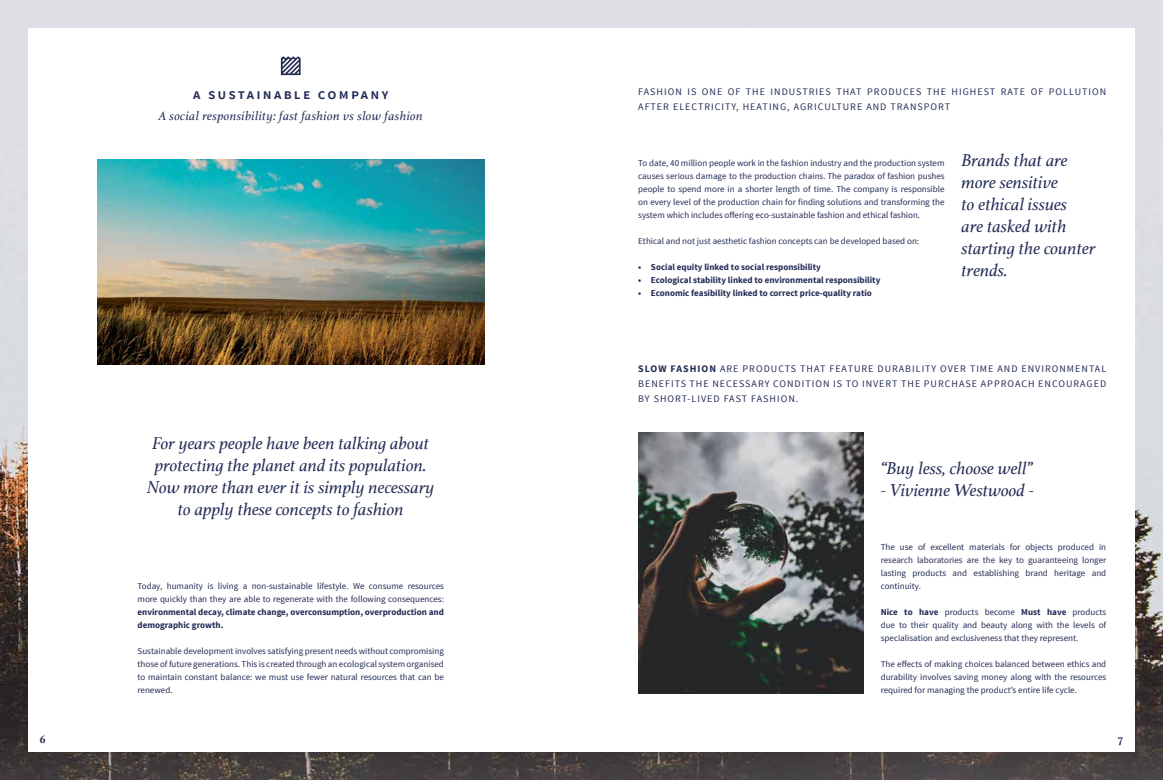
<style>
.page{position:relative;width:1163px;height:780px;background:#fff}
.page>*{position:absolute;margin:0;border:0;box-sizing:border-box;transform-origin:0 0}
.t1{font:italic 18px/22px "Athelas";color:#232b56;text-align:center}
.t2{font:600 15px "Source Sans Pro";letter-spacing:.15em;color:#232b56}
.t3{font:italic 13px "Athelas";letter-spacing:.025em;color:#232b56}
.t4{font:700 12px "Athelas";color:#232b56}
.t5{font:12px "Athelas";color:#232b56}
.t6{font:10px/15px "Source Sans Pro";letter-spacing:.1em;color:#232b56}
.t7{font:9px/13px "Source Sans Pro";color:#232b56;text-align:justify}
.t8{font:700 9px/13px "Source Sans Pro";color:#232b56}
.s1{font-weight:700}
</style>
<div class="page">
<img style="left:0;top:0;width:1162px;height:780px">
<div style="left:28px;top:28px;width:1106px;height:723px;background:#fff"></div>
<svg style="left:281px;top:56px;width:19px;height:19px"></svg>
<img style="left:97px;top:159px;width:387px;height:206px">
<img style="left:638px;top:433px;width:225px;height:260px">
<h2 class="t2" style="left:193px;top:85px;width:196px">a sustainable company</h2>
<h3 class="t3" style="left:159px;top:105px;width:265px">A social responsibility: fast fashion vs slow fashion</h3>
<h1 class="t1" style="left:147px;top:431px;width:289px">For years people have been talking about protecting the planet and its population.<br>Now more than ever it is simply necessary to apply these concepts to fashion</h1>
<p class="t7" style="left:137px;top:579px;width:308px">Today, humanity is living a non-sustainable lifestyle. We consume resources more quickly than they are able to regenerate with the following consequences:</p>
<p class="t8" style="left:137px;top:605px;width:308px">environmental decay, climate change, overconsumption, overproduction and demographic growth.</p>
<p class="t7" style="left:137px;top:644px;width:308px">Sustainable development involves satisfying present needs without compromising those of future generations. This is created through an ecological system organised to maintain constant balance: we must use fewer natural resources that can be renewed.</p>
<p class="t6" style="left:638px;top:85px;width:469px">FASHION IS ONE OF THE INDUSTRIES THAT PRODUCES THE HIGHEST RATE OF POLLUTION<br>AFTER ELECTRICITY, HEATING, AGRICULTURE AND TRANSPORT</p>
<p class="t7" style="left:638px;top:157px;width:308px">To date, 40 million people work in the fashion industry and the production system causes serious damage to the production chains. The paradox of fashion pushes people to spend more in a shorter length of time. The company is responsible on every level of the production chain for finding solutions and transforming the system which includes offering eco-sustainable fashion and ethical fashion.</p>
<p class="t7" style="left:638px;top:234px;width:282px">Ethical and not just aesthetic fashion concepts can be developed based on:</p>
<p class="t8" style="left:638px;top:261px;width:184px">• Social equity linked to social responsibility</p>
<p class="t8" style="left:638px;top:274px;width:243px">• Ecological stability linked to environmental responsibility</p>
<p class="t8" style="left:638px;top:287px;width:235px">• Economic feasibility linked to correct price-quality ratio</p>
<h1 class="t1" style="left:961px;top:149px;width:135px;text-align:left">Brands that are more sensitive<br>to ethical issues<br>are tasked with starting the counter trends.</h1>
<p class="t6" style="left:638px;top:361px;width:469px;text-align:justify"><span class="s1">SLOW FASHION</span> ARE PRODUCTS THAT FEATURE DURABILITY OVER TIME AND ENVIRONMENTAL BENEFITS THE NECESSARY CONDITION IS TO INVERT THE PURCHASE APPROACH ENCOURAGED BY SHORT-LIVED FAST FASHION.</p>
<h1 class="t1" style="left:880px;top:456px;width:153px">“Buy less, choose well”</h1>
<h1 class="t1" style="left:880px;top:478px;width:155px">- Vivienne Westwood -</h1>
<p class="t7" style="left:880px;top:541px;width:227px">The use of excellent materials for objects produced in research laboratories are the key to guaranteeing longer lasting products and establishing brand heritage and continuity.</p>
<p class="t7" style="left:880px;top:606px;width:227px"><span class="s1">Nice to have</span> products become <span class="s1">Must have</span> products due to their quality and beauty along with the levels of specialisation and exclusiveness that they represent.</p>
<p class="t7" style="left:880px;top:658px;width:227px">The effects of making choices balanced between ethics and durability involves saving money along with the resources required for managing the product’s entire life cycle.</p>
<h3 class="t4" style="left:40px;top:729px;width:7px">6</h3>
<h3 class="t4" style="left:1117px;top:729px;width:7px">7</h3>
<h3 class="t5" style="left:42px;top:729px;width:7px">6</h3>
</div>
